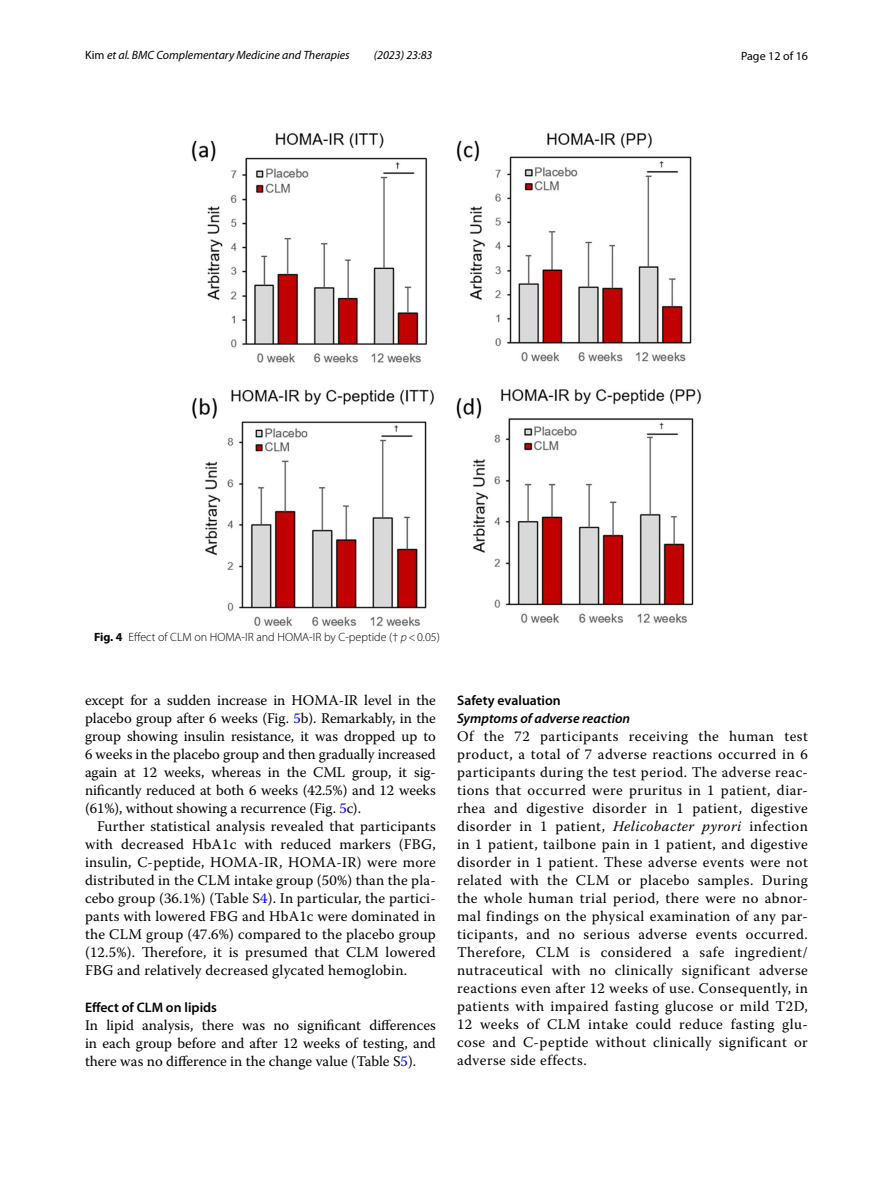
<style>
.page{position:relative;width:893px;height:1187px;background:#fff}
.page>*{position:absolute;margin:0;border:0;box-sizing:border-box;transform-origin:0 0}
.t1{font:14.7px/18px "Warnock Pro";letter-spacing:.01em;color:#000;text-align:justify}
.t2{font:600 13.8px "Myriad Pro";color:#000}
.t3{font:italic 600 13.8px "Myriad Pro";color:#000}
.t4{font:italic 12px "Myriad Pro";color:#000}
.t5{font:300 12px "Myriad Pro";color:#000}
.t6{font:12px "Myriad Pro";color:#000}
.s1{font-style:normal}
.s2{font-weight:700}
.s3{font-style:italic}
.s4{color:#00f}
</style>
<div class="page">
<img style="left:192px;top:133px;width:510px;height:493px">
<p class="t4" style="left:85px;top:48px;width:266px"><span class="s1">Kim</span> et al. BMC Complementary Medicine and Therapies</p>
<p class="t4" style="left:374px;top:48px;width:60px">(2023) 23:83</p>
<p class="t6" style="left:741px;top:48px;width:68px">Page 12 of 16</p>
<p class="t5" style="left:94px;top:630px;width:347px"><span class="s2">Fig. 4</span> Effect of CLM on HOMA-IR and HOMA-IR by C-peptide († <span class="s3">p</span>&lt;0.05)</p>
<p class="t1" style="left:85px;top:691px;width:352px">except for a sudden increase in HOMA-IR level in the placebo group after 6 weeks (Fig. <span class="s4">5</span>b). Remarkably, in the group showing insulin resistance, it was dropped up to 6 weeks in the placebo group and then gradually increased again at 12 weeks, whereas in the CML group, it sig&shy;nificantly reduced at both 6 weeks (42.5%) and 12 weeks (61%), without showing a recurrence (Fig. <span class="s4">5</span>c).</p>
<p class="t1" style="left:85px;top:817px;width:352px;text-indent:12px">Further statistical analysis revealed that participants with decreased HbA1c with reduced markers (FBG, insulin, C-peptide, HOMA-IR, HOMA-IR) were more distributed in the CLM intake group (50%) than the pla&shy;cebo group (36.1%) (Table S<span class="s4">4</span>). In particular, the partici&shy;pants with lowered FBG and HbA1c were dominated in the CLM group (47.6%) compared to the placebo group (12.5%). Therefore, it is presumed that CLM lowered FBG and relatively decreased glycated hemoglobin.</p>
<p class="t2" style="left:85px;top:998px;width:133px">Effect of CLM on lipids</p>
<p class="t1" style="left:85px;top:1015px;width:352px">In lipid analysis, there was no significant differences in each group before and after 12 weeks of testing, and there was no difference in the change value (Table S<span class="s4">5</span>).</p>
<p class="t2" style="left:457px;top:691px;width:105px">Safety evaluation</p>
<p class="t3" style="left:457px;top:709px;width:175px">Symptoms of adverse reaction</p>
<p class="t1" style="left:457px;top:726px;width:352px">Of the 72 participants receiving the human test product, a total of 7 adverse reactions occurred in 6 participants during the test period. The adverse reac&shy;tions that occurred were pruritus in 1 patient, diar&shy;rhea and digestive disorder in 1 patient, digestive disorder in 1 patient, <span class="s3">Helicobacter pyrori</span> infection in 1 patient, tailbone pain in 1 patient, and digestive disorder in 1 patient. These adverse events were not related with the CLM or placebo samples. During the whole human trial period, there were no abnor&shy;mal findings on the physical examination of any par&shy;ticipants, and no serious adverse events occurred.<br>Therefore, CLM is considered a safe ingredient/ nutraceutical with no clinically significant adverse reactions even after 12 weeks of use. Consequently, in patients with impaired fasting glucose or mild T2D, 12 weeks of CLM intake could reduce fasting glu&shy;cose and C-peptide without clinically significant or adverse side effects.</p>
</div>
